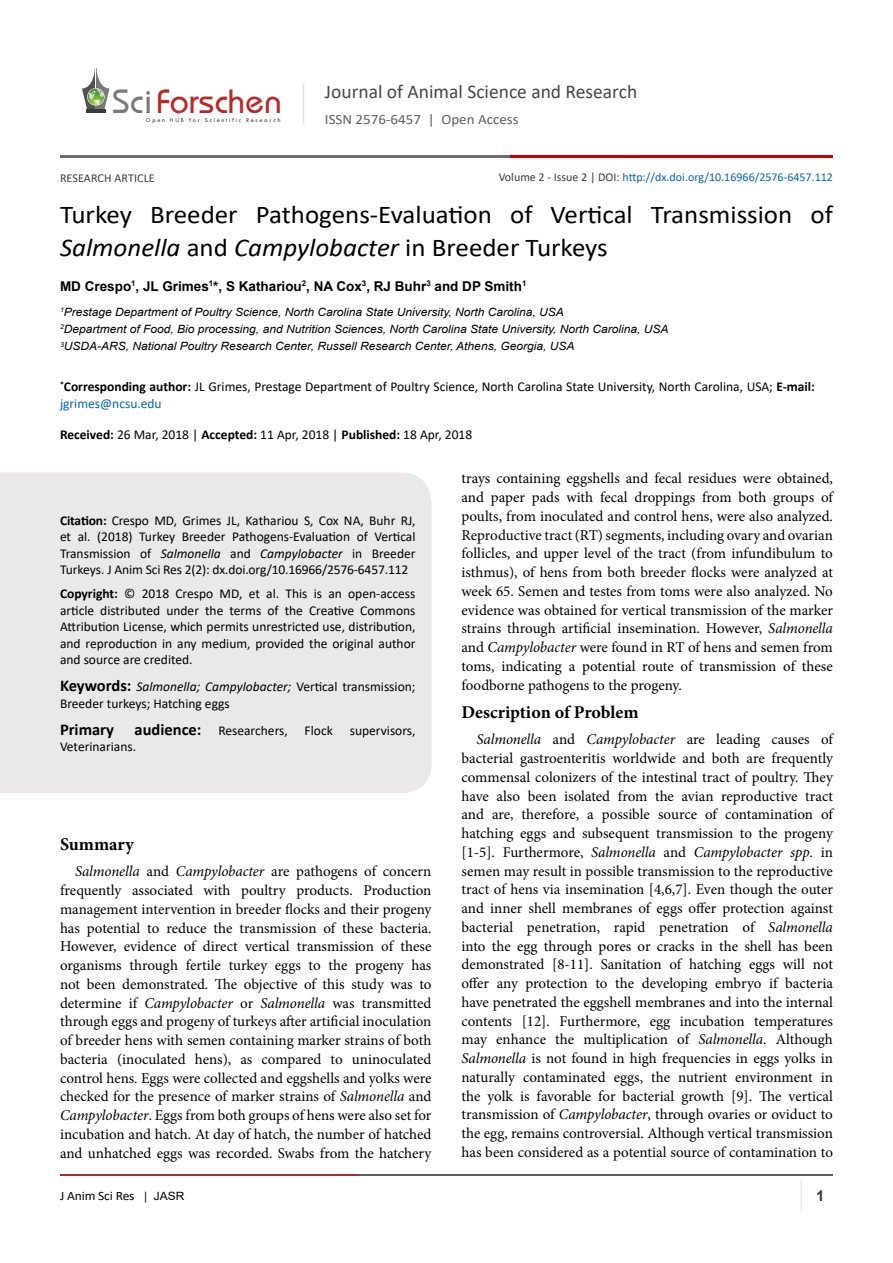
<style>
.page{position:relative;width:893px;height:1263px;background:#fff}
.page>*{position:absolute;margin:0;border:0;box-sizing:border-box;transform-origin:0 0}
.t1{font:35.1px "Opal";color:#b8292c}
.t2{font:25.65px/33px "Calibri";color:#000;scale:1.05 1}
.t3{font:19.5px "Calibri";color:#474646}
.t4{font:700 18px "Minion Pro";letter-spacing:-.005em;color:#000}
.t5{font:15px/18.8px "Minion Pro";color:#000;text-align:justify}
.t6{font:700 15px "Arial";color:#3c3a3b}
.t7{font:14.25px "Calibri";color:#605f5f;scale:1.05 1}
.t8{font:13.5px/16.5px "Calibri";color:#000}
.t9{font:700 13.5px "Arial";color:#000}
.t10{font:12.9px "Calibri";letter-spacing:-.01em;color:#000;scale:1.05 1}
.t11{font:12px "Calibri";color:#0563c1}
.t12{font:12px "Calibri";letter-spacing:.01em;color:#3c3a3b}
.t13{font:italic 11.4px "Arial";color:#000;scale:1.05 1}
.t14{font:6.15px "Tw Cen";letter-spacing:.28em;color:#3a3a3a}
.s1{color:#7a7a7b}
.s2{color:#3c3a3b}
.s3{font-style:italic}
.s4{font-weight:700}
.s5{color:#0563c1}
.s6{font-weight:700;font-size:16.5px}
.s7{font-family:"Arial";font-size:11.4px}
</style>
<div class="page">
<hr style="left:86px;top:109px;width:19px;height:4px;background:#3a3a3a">
<svg style="left:82px;top:68px;width:27px;height:41px"></svg>
<hr style="left:303px;top:83px;width:1px;height:41px;background:#e4e5e9">
<hr style="left:800px;top:1181px;width:2px;height:29px;background:#eae8e8">
<hr style="left:60px;top:1174px;width:300px;height:2px;background:#b9282c">
<hr style="left:359px;top:1174px;width:474px;height:2px;background:#5d5e60">
<hr style="left:60px;top:155px;width:535px;height:2px;background:#6e6d6d">
<hr style="left:511px;top:155px;width:322px;height:2px;background:#ca0000">
<div style="left:0;top:472px;width:431px;height:321px;background:#eae8e8"></div>
<p class="t1" style="left:113px;top:80px;width:171px"><span class="s1">Sci</span>Forschen</p>
<p class="t14" style="left:146px;top:116px;width:136px">Open HUB for Scientific Research</p>
<h3 class="t3" style="left:325px;top:78px;width:314px">Journal of Animal Science and Research</h3>
<p class="t7" style="left:325px;top:110px;width:186px">ISSN 2576-6457 | Open Access</p>
<p class="t11" style="left:499px;top:169px;width:336px"><span class="s2">Volume 2 - Issue 2 | DOI:</span> http://dx.doi.org/10.16966/2576-6457.112</p>
<p class="t12" style="left:60px;top:170px;width:96px">RESEARCH ARTICLE</p>
<p class="t2" style="left:60px;top:198px;width:738px">Turkey Breeder Pathogens-Evaluation of Vertical Transmission of<br><span class="s3">Salmonella</span> and <span class="s3">Campylobacter</span> in Breeder Turkeys</p>
<p class="t9" style="left:60px;top:276px;width:468px">MD Crespo<sup>1</sup>, JL Grimes<sup>1</sup>*, S Kathariou<sup>2</sup>, NA Cox<sup>3</sup>, RJ Buhr<sup>3</sup> and DP Smith<sup>1</sup></p>
<p class="t13" style="left:60px;top:304px;width:481px"><sup>1</sup>Prestage Department of Poultry Science, North Carolina State University, North Carolina, USA</p>
<p class="t13" style="left:60px;top:322px;width:581px"><sup>2</sup>Department of Food, Bio processing, and Nutrition Sciences, North Carolina State University, North Carolina, USA</p>
<p class="t13" style="left:60px;top:339px;width:491px"><sup>3</sup>USDA-ARS, National Poultry Research Center, Russell Research Center, Athens, Georgia, USA</p>
<p class="t8" style="left:60px;top:378px;width:756px"><sup>*</sup><span class="s4">Corresponding author:</span> JL Grimes, Prestage Department of Poultry Science, North Carolina State University, North Carolina, USA; <span class="s4">E-mail: </span><span class="s5">jgrimes@ncsu.edu</span></p>
<p class="t8" style="left:60px;top:426px;width:414px"><span class="s4">Received:</span> 26 Mar, 2018 | <span class="s4">Accepted:</span> 11 Apr, 2018 | <span class="s4">Published:</span> 18 Apr, 2018</p>
<p class="t8" style="left:60px;top:511px;width:357px;text-align:justify"><span class="s4">Citation:</span> Crespo MD, Grimes JL, Kathariou S, Cox NA, Buhr RJ, et al. (2018) Turkey Breeder Pathogens-Evaluation of Vertical Transmission of <span class="s3">Salmonella</span> and <span class="s3">Campylobacter</span> in Breeder Turkeys. J Anim Sci Res 2(2): dx.doi.org/10.16966/2576-6457.112</p>
<p class="t8" style="left:60px;top:585px;width:357px;text-align:justify"><span class="s4">Copyright:</span> © 2018 Crespo MD, et al. This is an open-access article distributed under the terms of the Creative Commons Attribution License, which permits unrestricted use, distribution, and reproduction in any medium, provided the original author and source are credited.</p>
<p class="t8" style="left:60px;top:678px;width:357px"><span class="s6">Keywords:</span> <span class="s3">Salmonella; Campylobacter;</span> Vertical transmission;<br>Breeder turkeys; Hatching eggs</p>
<p class="t8" style="left:60px;top:721px;width:274px"><span class="s6">Primary audience:</span> Researchers, Flock</p>
<p class="t8" style="left:350px;top:721px;width:67px">supervisors,</p>
<p class="t8" style="left:60px;top:738px;width:78px">Veterinarians.</p>
<p class="t4" style="left:60px;top:832px;width:75px">Summary</p>
<p class="t5" style="left:60px;top:862px;width:373px;text-indent:15px"><span class="s3">Salmonella</span> and <span class="s3">Campylobacter</span> are pathogens of concern frequently associated with poultry products. Production management intervention in breeder flocks and their progeny has potential to reduce the transmission of these bacteria.<br>However, evidence of direct vertical transmission of these organisms through fertile turkey eggs to the progeny has not been demonstrated. The objective of this study was to determine if <span class="s3">Campylobacter</span> or <span class="s3">Salmonella</span> was transmitted through eggs and progeny of turkeys after artificial inoculation of breeder hens with semen containing marker strains of both bacteria (inoculated hens), as compared to uninoculated control hens. Eggs were collected and eggshells and yolks were checked for the presence of marker strains of <span class="s3">Salmonella</span> and <span class="s3">Campylobacter</span>. Eggs from both groups of hens were also set for incubation and hatch. At day of hatch, the number of hatched and unhatched eggs was recorded. Swabs from the hatchery</p>
<p class="t5" style="left:461px;top:469px;width:373px">trays containing eggshells and fecal residues were obtained, and paper pads with fecal droppings from both groups of poults, from inoculated and control hens, were also analyzed.<br>Reproductive tract (RT) segments, including ovary and ovarian follicles, and upper level of the tract (from infundibulum to isthmus), of hens from both breeder flocks were analyzed at week 65. Semen and testes from toms were also analyzed. No evidence was obtained for vertical transmission of the marker strains through artificial insemination. However, <span class="s3">Salmonella </span>and <span class="s3">Campylobacter</span> were found in RT of hens and semen from toms, indicating a potential route of transmission of these foodborne pathogens to the progeny.</p>
<p class="t4" style="left:461px;top:700px;width:179px">Description of Problem</p>
<p class="t5" style="left:461px;top:730px;width:373px;text-indent:15px"><span class="s3">Salmonella</span> and <span class="s3">Campylobacter</span> are leading causes of bacterial gastroenteritis worldwide and both are frequently commensal colonizers of the intestinal tract of poultry. They have also been isolated from the avian reproductive tract and are, therefore, a possible source of contamination of hatching eggs and subsequent transmission to the progeny [1-5]. Furthermore, <span class="s3">Salmonella</span> and <span class="s3">Campylobacter spp</span>. in semen may result in possible transmission to the reproductive tract of hens via insemination [4,6,7]. Even though the outer and inner shell membranes of eggs offer protection against bacterial penetration, rapid penetration of <span class="s3">Salmonella </span>into the egg through pores or cracks in the shell has been demonstrated [8-11]. Sanitation of hatching eggs will not offer any protection to the developing embryo if bacteria have penetrated the eggshell membranes and into the internal contents [12]. Furthermore, egg incubation temperatures may enhance the multiplication of <span class="s3">Salmonella</span>. Although <span class="s3">Salmonella</span> is not found in high frequencies in eggs yolks in naturally contaminated eggs, the nutrient environment in the yolk is favorable for bacterial growth [9]. The vertical transmission of <span class="s3">Campylobacter</span>, through ovaries or oviduct to the egg, remains controversial. Although vertical transmission has been considered as a potential source of contamination to</p>
<p class="t10" style="left:60px;top:1186px;width:120px">J Anim Sci Res <span class="s7">| JASR</span></p>
<p class="t6" style="left:816px;top:1185px;width:10px">1</p>
</div>
